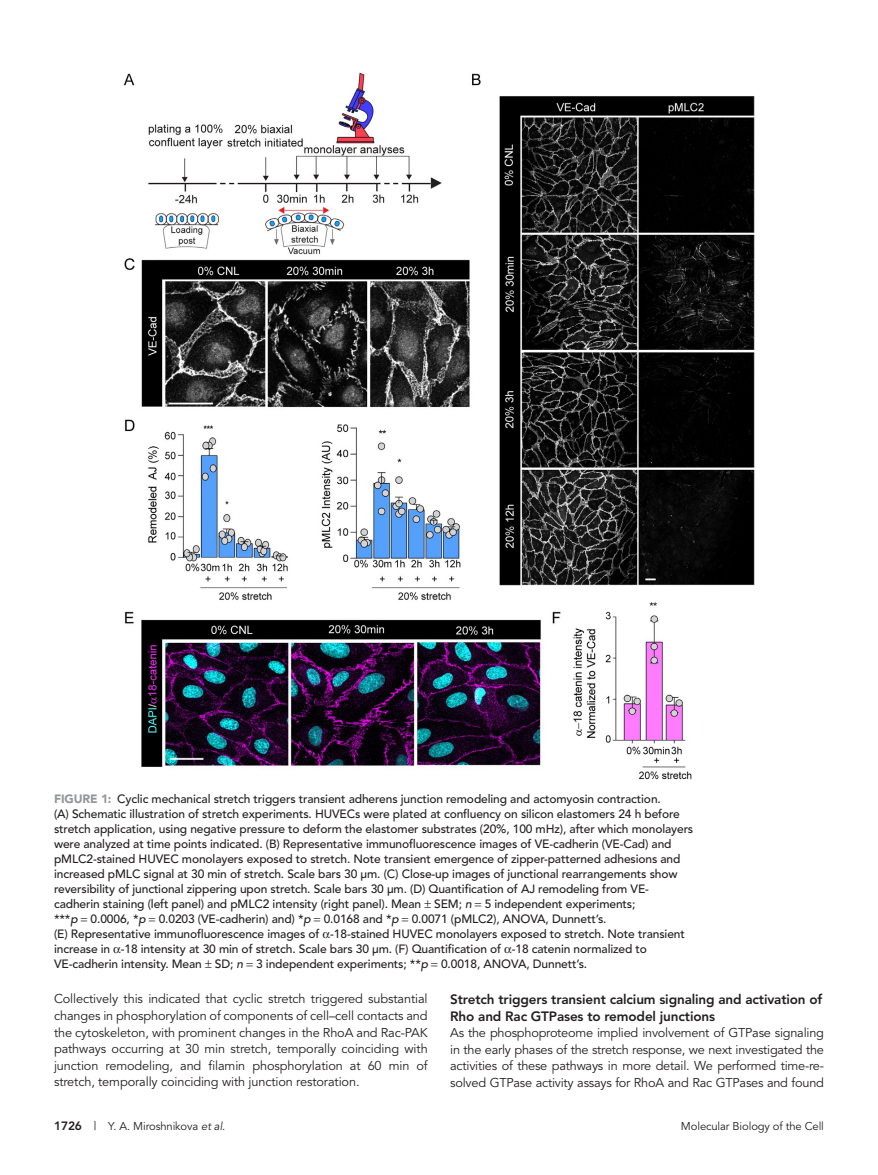
<style>
.page{position:relative;width:878px;height:1175px;background:#fff}
.page>*{position:absolute;margin:0;border:0;box-sizing:border-box;transform-origin:0 0}
.t1{font:800 13.5px/16.5px "Avenir";letter-spacing:-.01em;color:#231f20}
.ParaFL{font:12.75px/16.5px "Avenir";letter-spacing:-.02em;color:#231f20;text-align:justify}
.FigCaption_35_5p{font:500 12px/15px "Avenir";letter-spacing:-.01em;color:#231f20}
.ParaFL-2{font:11.25px "Avenir";letter-spacing:-.01em;color:#231f20}
.s1{font-weight:900;color:#939598}
.s2{font-style:italic}
.s3{font-weight:800;font-size:12px}
.s4{font-size:12px}
</style>
<div class="page">
<img style="left:124px;top:72px;width:630px;height:707px">
<p class="FigCaption_35_5p" style="left:54px;top:792px;width:640px"><span class="s1">FIGURE 1:</span> Cyclic mechanical stretch triggers transient adherens junction remodeling and actomyosin contraction.<br>(A) Schematic illustration of stretch experiments. HUVECs were plated at confluency on silicon elastomers 24 h before stretch application, using negative pressure to deform the elastomer substrates (20%, 100 mHz), after which monolayers were analyzed at time points indicated. (B) Representative immunofluorescence images of VE-cadherin (VE-Cad) and pMLC2-stained HUVEC monolayers exposed to stretch. Note transient emergence of zipper-patterned adhesions and increased pMLC signal at 30 min of stretch. Scale bars 30 μm. (C) Close-up images of junctional rearrangements show reversibility of junctional zippering upon stretch. Scale bars 30 μm. (D) Quantification of AJ remodeling from VE&shy;cadherin staining (left panel) and pMLC2 intensity (right panel). Mean SEM; <span class="s2">n</span> 5 independent experiments;<br>***<span class="s2">p</span> 0.0006, *<span class="s2">p</span> 0.0203 (VE-cadherin) and) *<span class="s2">p</span> 0.0168 and *<span class="s2">p</span> 0.0071 (pMLC2), ANOVA, Dunnett’s.<br>(E) Representative immunofluorescence images of -18-stained HUVEC monolayers exposed to stretch. Note transient increase in -18 intensity at 30 min of stretch. Scale bars 30 μm. (F) Quantification of -18 catenin normalized to VE-cadherin intensity. Mean SD; <span class="s2">n</span> 3 independent experiments; **<span class="s2">p</span> 0.0018, ANOVA, Dunnett’s.</p>
<p class="ParaFL" style="left:54px;top:991px;width:375px">Collectively this indicated that cyclic stretch triggered substantial changes in phosphorylation of components of cell–cell contacts and the cytoskeleton, with prominent changes in the RhoA and Rac-PAK pathways occurring at 30 min stretch, temporally coinciding with junction remodeling, and filamin phosphorylation at 60 min of stretch, temporally coinciding with junction restoration.</p>
<h2 class="t1" style="left:450px;top:991px;width:373px">Stretch triggers transient calcium signaling and activation of<br>Rho and Rac GTPases to remodel junctions</h2>
<p class="ParaFL" style="left:450px;top:1024px;width:375px">As the phosphoproteome implied involvement of GTPase signaling in the early phases of the stretch response, we next investigated the activities of these pathways in more detail. We performed time-re&shy;solved GTPase activity assays for RhoA and Rac GTPases and found</p>
<p class="ParaFL-2" style="left:54px;top:1119px;width:173px"><span class="s3">1726</span> <span class="s4">|</span> Y. A. Miroshnikova <span class="s2">et al</span>.</p>
<p class="ParaFL-2" style="left:681px;top:1119px;width:144px">Molecular Biology of the Cell</p>
</div>
